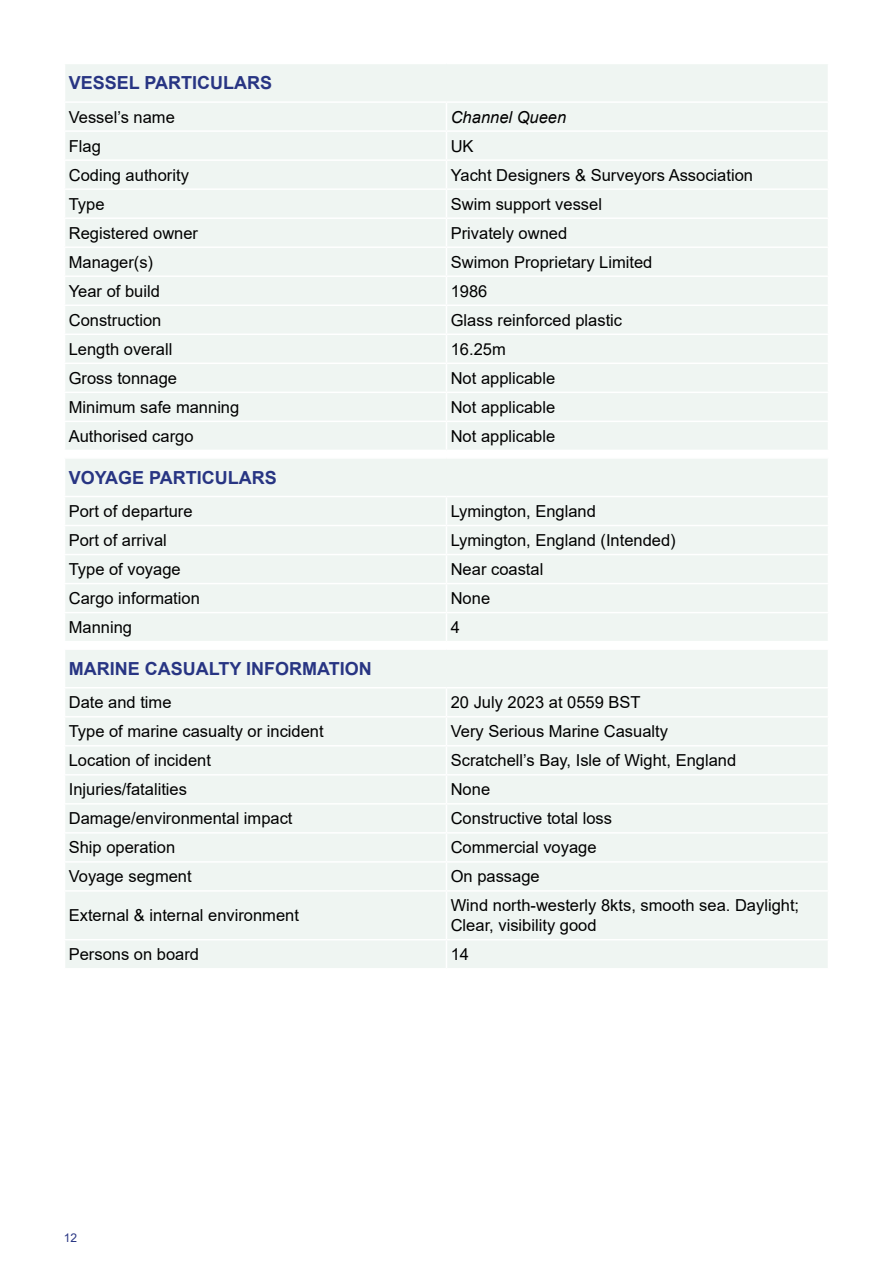
<style>
.page{position:relative;width:893px;height:1263px;background:#fff}
.page>*{position:absolute;margin:0;border:0;box-sizing:border-box;transform-origin:0 0}
._3_5_Table_Heading{font:700 18px "Arial";color:#283583}
._3_5_Table_Text{font:16.5px/19.8px "Arial MT2";color:#000}
._3_5_Table_Text-2{font:16.5px "Arial";color:#000}
._3_5_Table_Text-3{font:italic 16.5px "Arial";color:#000}
.t1{font:12px "Arial MT2";color:#283583}
</style>
<div class="page">
<div style="left:65px;top:64px;width:763px;height:386px;background:#eff5f2"></div>
<hr style="left:64px;top:130px;width:382px;height:2px;background:#fff">
<hr style="left:446px;top:130px;width:383px;height:2px;background:#fff">
<hr style="left:64px;top:159px;width:382px;height:2px;background:#fff">
<hr style="left:446px;top:159px;width:383px;height:2px;background:#fff">
<hr style="left:64px;top:188px;width:382px;height:2px;background:#fff">
<hr style="left:446px;top:188px;width:383px;height:2px;background:#fff">
<hr style="left:64px;top:217px;width:382px;height:2px;background:#fff">
<hr style="left:446px;top:217px;width:383px;height:2px;background:#fff">
<hr style="left:64px;top:246px;width:382px;height:2px;background:#fff">
<hr style="left:446px;top:246px;width:383px;height:2px;background:#fff">
<hr style="left:64px;top:275px;width:382px;height:2px;background:#fff">
<hr style="left:446px;top:275px;width:383px;height:2px;background:#fff">
<hr style="left:64px;top:304px;width:382px;height:2px;background:#fff">
<hr style="left:446px;top:304px;width:383px;height:2px;background:#fff">
<hr style="left:64px;top:333px;width:382px;height:2px;background:#fff">
<hr style="left:446px;top:333px;width:383px;height:2px;background:#fff">
<hr style="left:64px;top:363px;width:382px;height:1px;background:#fff">
<hr style="left:446px;top:363px;width:383px;height:1px;background:#fff">
<hr style="left:64px;top:392px;width:382px;height:1px;background:#fff">
<hr style="left:446px;top:392px;width:383px;height:1px;background:#fff">
<hr style="left:64px;top:421px;width:382px;height:1px;background:#fff">
<hr style="left:446px;top:421px;width:383px;height:1px;background:#fff">
<svg style="left:446px;top:103px;width:1px;height:347px"></svg>
<hr style="left:64px;top:101px;width:382px;height:2px;background:#fff">
<hr style="left:446px;top:101px;width:383px;height:2px;background:#fff">
<div style="left:65px;top:459px;width:763px;height:182px;background:#eff5f2"></div>
<hr style="left:64px;top:525px;width:382px;height:1px;background:#fff">
<hr style="left:446px;top:525px;width:383px;height:1px;background:#fff">
<hr style="left:64px;top:554px;width:382px;height:1px;background:#fff">
<hr style="left:446px;top:554px;width:383px;height:1px;background:#fff">
<hr style="left:64px;top:583px;width:382px;height:1px;background:#fff">
<hr style="left:446px;top:583px;width:383px;height:1px;background:#fff">
<hr style="left:64px;top:612px;width:382px;height:1px;background:#fff">
<hr style="left:446px;top:612px;width:383px;height:1px;background:#fff">
<svg style="left:446px;top:497px;width:1px;height:144px"></svg>
<hr style="left:64px;top:496px;width:382px;height:1px;background:#fff">
<hr style="left:446px;top:496px;width:383px;height:1px;background:#fff">
<div style="left:65px;top:650px;width:763px;height:318px;background:#eff5f2"></div>
<hr style="left:64px;top:716px;width:382px;height:1px;background:#fff">
<hr style="left:446px;top:716px;width:383px;height:1px;background:#fff">
<hr style="left:64px;top:745px;width:382px;height:1px;background:#fff">
<hr style="left:446px;top:745px;width:383px;height:1px;background:#fff">
<hr style="left:64px;top:774px;width:382px;height:1px;background:#fff">
<hr style="left:446px;top:774px;width:383px;height:1px;background:#fff">
<hr style="left:64px;top:803px;width:382px;height:1px;background:#fff">
<hr style="left:446px;top:803px;width:383px;height:1px;background:#fff">
<hr style="left:64px;top:832px;width:382px;height:2px;background:#fff">
<hr style="left:446px;top:832px;width:383px;height:2px;background:#fff">
<hr style="left:64px;top:861px;width:382px;height:2px;background:#fff">
<hr style="left:446px;top:861px;width:383px;height:2px;background:#fff">
<svg style="left:446px;top:688px;width:1px;height:202px"></svg>
<hr style="left:64px;top:890px;width:382px;height:2px;background:#fff">
<hr style="left:446px;top:890px;width:383px;height:2px;background:#fff">
<hr style="left:446px;top:892px;width:1px;height:47px;background:#fff">
<hr style="left:64px;top:939px;width:382px;height:1px;background:#fff">
<hr style="left:446px;top:939px;width:383px;height:1px;background:#fff">
<svg style="left:446px;top:940px;width:1px;height:28px"></svg>
<hr style="left:64px;top:687px;width:382px;height:1px;background:#fff">
<hr style="left:446px;top:687px;width:383px;height:1px;background:#fff">
<h2 class="_3_5_Table_Heading" style="left:69px;top:70px;width:205px">VESSEL PARTICULARS</h2>
<p class="_3_5_Table_Text" style="left:69px;top:107px;width:108px">Vessel’s name</p>
<p class="_3_5_Table_Text-3" style="left:451px;top:106px;width:117px">Channel Queen</p>
<p class="_3_5_Table_Text" style="left:69px;top:136px;width:34px">Flag</p>
<p class="_3_5_Table_Text" style="left:451px;top:136px;width:24px">UK</p>
<p class="_3_5_Table_Text" style="left:69px;top:165px;width:122px">Coding authority</p>
<p class="_3_5_Table_Text-2" style="left:451px;top:163px;width:304px">Yacht Designers &amp; Surveyors Association</p>
<p class="_3_5_Table_Text" style="left:69px;top:194px;width:37px">Type</p>
<p class="_3_5_Table_Text" style="left:451px;top:194px;width:153px">Swim support vessel</p>
<p class="_3_5_Table_Text" style="left:69px;top:223px;width:131px">Registered owner</p>
<p class="_3_5_Table_Text" style="left:451px;top:223px;width:118px">Privately owned</p>
<p class="_3_5_Table_Text" style="left:69px;top:252px;width:86px">Manager(s)</p>
<p class="_3_5_Table_Text" style="left:451px;top:252px;width:203px">Swimon Proprietary Limited</p>
<p class="_3_5_Table_Text" style="left:69px;top:281px;width:93px">Year of build</p>
<p class="_3_5_Table_Text" style="left:451px;top:281px;width:38px">1986</p>
<p class="_3_5_Table_Text" style="left:69px;top:310px;width:94px">Construction</p>
<p class="_3_5_Table_Text" style="left:451px;top:310px;width:173px">Glass reinforced plastic</p>
<p class="_3_5_Table_Text" style="left:69px;top:339px;width:105px">Length overall</p>
<p class="_3_5_Table_Text" style="left:451px;top:339px;width:57px">16.25m</p>
<p class="_3_5_Table_Text" style="left:69px;top:368px;width:110px">Gross tonnage</p>
<p class="_3_5_Table_Text" style="left:451px;top:368px;width:106px">Not applicable</p>
<p class="_3_5_Table_Text" style="left:69px;top:397px;width:172px">Minimum safe manning</p>
<p class="_3_5_Table_Text" style="left:451px;top:397px;width:106px">Not applicable</p>
<p class="_3_5_Table_Text" style="left:69px;top:426px;width:126px">Authorised cargo</p>
<p class="_3_5_Table_Text" style="left:451px;top:426px;width:106px">Not applicable</p>
<h2 class="_3_5_Table_Heading" style="left:69px;top:465px;width:210px">VOYAGE PARTICULARS</h2>
<p class="_3_5_Table_Text" style="left:69px;top:501px;width:125px">Port of departure</p>
<p class="_3_5_Table_Text" style="left:451px;top:501px;width:147px">Lymington, England</p>
<p class="_3_5_Table_Text" style="left:69px;top:530px;width:100px">Port of arrival</p>
<p class="_3_5_Table_Text" style="left:451px;top:530px;width:227px">Lymington, England (Intended)</p>
<p class="_3_5_Table_Text" style="left:69px;top:559px;width:113px">Type of voyage</p>
<p class="_3_5_Table_Text" style="left:451px;top:559px;width:94px">Near coastal</p>
<p class="_3_5_Table_Text" style="left:69px;top:588px;width:133px">Cargo information</p>
<p class="_3_5_Table_Text" style="left:451px;top:588px;width:41px">None</p>
<p class="_3_5_Table_Text" style="left:69px;top:617px;width:65px">Manning</p>
<p class="_3_5_Table_Text" style="left:451px;top:617px;width:11px">4</p>
<h2 class="_3_5_Table_Heading" style="left:69px;top:656px;width:304px">MARINE CASUALTY INFORMATION</h2>
<p class="_3_5_Table_Text" style="left:69px;top:692px;width:104px">Date and time</p>
<p class="_3_5_Table_Text" style="left:451px;top:692px;width:191px">20 July 2023 at 0559 BST</p>
<p class="_3_5_Table_Text" style="left:69px;top:721px;width:256px">Type of marine casualty or incident</p>
<p class="_3_5_Table_Text" style="left:451px;top:721px;width:219px">Very Serious Marine Casualty</p>
<p class="_3_5_Table_Text" style="left:69px;top:750px;width:144px">Location of incident</p>
<p class="_3_5_Table_Text" style="left:451px;top:750px;width:287px">Scratchell’s Bay, Isle of Wight, England</p>
<p class="_3_5_Table_Text" style="left:69px;top:779px;width:120px">Injuries/fatalities</p>
<p class="_3_5_Table_Text" style="left:451px;top:779px;width:41px">None</p>
<p class="_3_5_Table_Text" style="left:69px;top:808px;width:225px">Damage/environmental impact</p>
<p class="_3_5_Table_Text" style="left:451px;top:808px;width:163px">Constructive total loss</p>
<p class="_3_5_Table_Text" style="left:69px;top:837px;width:108px">Ship operation</p>
<p class="_3_5_Table_Text" style="left:451px;top:837px;width:147px">Commercial voyage</p>
<p class="_3_5_Table_Text" style="left:69px;top:867px;width:124px">Voyage segment</p>
<p class="_3_5_Table_Text" style="left:451px;top:867px;width:90px">On passage</p>
<p class="_3_5_Table_Text-2" style="left:69px;top:904px;width:232px">External &amp; internal environment</p>
<p class="_3_5_Table_Text" style="left:451px;top:896px;width:350px">Wind north-westerly 8kts, smooth sea. Daylight;<br>Clear, visibility good</p>
<p class="_3_5_Table_Text" style="left:69px;top:944px;width:132px">Persons on board</p>
<p class="_3_5_Table_Text" style="left:451px;top:944px;width:20px">14</p>
<p class="t1" style="left:64px;top:1229px;width:15px">12</p>
</div>
